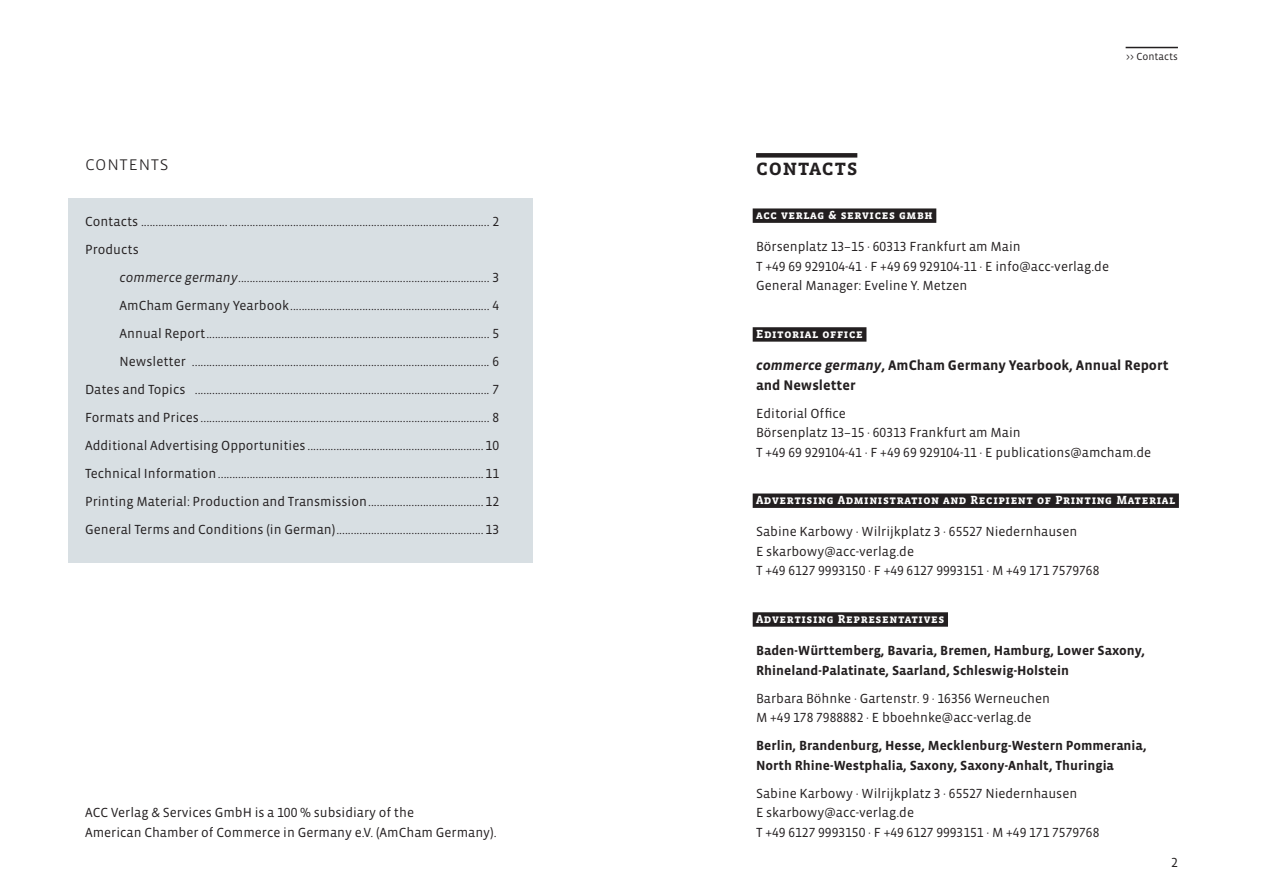
<style>
.page{position:relative;width:1263px;height:893px;background:#fff}
.page>*{position:absolute;margin:0;border:0;box-sizing:border-box;transform-origin:0 0}
.t1{font:500 22.5px "Vista Slab OT";letter-spacing:.02em;color:#231f20}
.t2{font:300 19.5px "Vista Sans OT";letter-spacing:.02em;color:#231f20}
.t3{font:700 14.25px/19.5px "Vista Sans OT";color:#231f20}
.t4{font:13.5px/19.5px "Vista Sans OT";color:#231f20}
.t5{font:700 13.5px/19.5px "Vista Sans OT";color:#231f20}
.t6{font:700 12px "Vista Slab OT";letter-spacing:.05em;color:#fff}
.t7{font:10.5px "Vista Sans OT";color:#231f20}
.s1{font-style:italic}
</style>
<div class="page">
<div style="left:756px;top:153px;width:101px;height:5px;background:#231f20"></div>
<div style="left:753px;top:208px;width:183px;height:15px;background:#231f20"></div>
<div style="left:753px;top:327px;width:113px;height:15px;background:#231f20"></div>
<div style="left:753px;top:493px;width:426px;height:15px;background:#231f20"></div>
<div style="left:753px;top:612px;width:195px;height:15px;background:#231f20"></div>
<div style="left:68px;top:199px;width:464px;height:364px;background:#d8dfe3"></div>
<hr style="left:1125px;top:47px;width:53px;height:1px;background:#231f20">
<h2 class="t2" style="left:85px;top:153px;width:85px">Contents</h2>
<p class="t4" style="left:85px;top:207px;width:416px;line-height:28px">Contacts .............................. .......................................................................................... 2<br>Products</p>
<p class="t4" style="left:85px;top:263px;width:416px;line-height:28px;text-align:right"><span class="s1">commerce germany</span>....................................................................................... 3<br>AmCham Germany Yearbook..................................................................... 4<br>Annual Report.................................................................................................. 5<br>Newsletter ....................................................................................................... 6<br>Dates and Topics ...................................................................................................... 7<br>Formats and Prices .................................................................................................... 8<br>Additional Advertising Opportunities ............................................................. 10<br>Technical Information............................................................................................ 11<br>Printing Material: Production and Transmission........................................ 12<br>General Terms and Conditions (in German)................................................... 13</p>
<p class="t4" style="left:85px;top:803px;width:413px">ACC Verlag &amp; Services GmbH is a 100 % subsidiary of the<br>American Chamber of Commerce in Germany e.V. (AmCham Germany).</p>
<p class="t7" style="left:1126px;top:51px;width:53px">&gt;&gt; Contacts</p>
<h1 class="t1" style="left:756px;top:155px;width:103px">Contacts</h1>
<p class="t6" style="left:756px;top:209px;width:178px">acc verlag &amp; services gmbh</p>
<p class="t4" style="left:756px;top:237px;width:354px">Börsenplatz 13–15 · 60313 Frankfurt am Main<br>T +49 69 929104-41 · F +49 69 929104-11 · E info@acc-verlag.de<br>General Manager: Eveline Y. Metzen</p>
<p class="t6" style="left:756px;top:328px;width:108px">Editorial office</p>
<p class="t3" style="left:756px;top:356px;width:414px"><span class="s1">commerce germany</span>, AmCham Germany Yearbook, Annual Report and Newsletter</p>
<p class="t4" style="left:756px;top:404px;width:397px">Editorial Office<br>Börsenplatz 13–15 · 60313 Frankfurt am Main<br>T +49 69 929104-41 · F +49 69 929104-11 · E publications@amcham.de</p>
<p class="t6" style="left:756px;top:494px;width:421px">Advertising Administration and Recipient of Printing Material</p>
<p class="t4" style="left:756px;top:522px;width:345px">Sabine Karbowy · Wilrijkplatz 3 · 65527 Niedernhausen<br>E skarbowy@acc-verlag.de<br>T +49 6127 9993150 · F +49 6127 9993151 · M +49 171 7579768</p>
<p class="t6" style="left:756px;top:613px;width:190px">Advertising Representatives</p>
<p class="t5" style="left:756px;top:641px;width:390px">Baden-Württemberg, Bavaria, Bremen, Hamburg, Lower Saxony,<br>Rhineland-Palatinate, Saarland, Schleswig-Holstein</p>
<p class="t4" style="left:756px;top:689px;width:295px">Barbara Böhnke · Gartenstr. 9 · 16356 Werneuchen<br>M +49 178 7988882 · E bboehnke@acc-verlag.de</p>
<p class="t5" style="left:756px;top:736px;width:392px">Berlin, Brandenburg, Hesse, Mecklenburg-Western Pommerania,<br>North Rhine-Westphalia, Saxony, Saxony-Anhalt, Thuringia</p>
<p class="t4" style="left:756px;top:784px;width:345px">Sabine Karbowy · Wilrijkplatz 3 · 65527 Niedernhausen<br>E skarbowy@acc-verlag.de<br>T +49 6127 9993150 · F +49 6127 9993151 · M +49 171 7579768</p>
<p class="t4" style="left:1171px;top:853px;width:8px">2</p>
</div>
